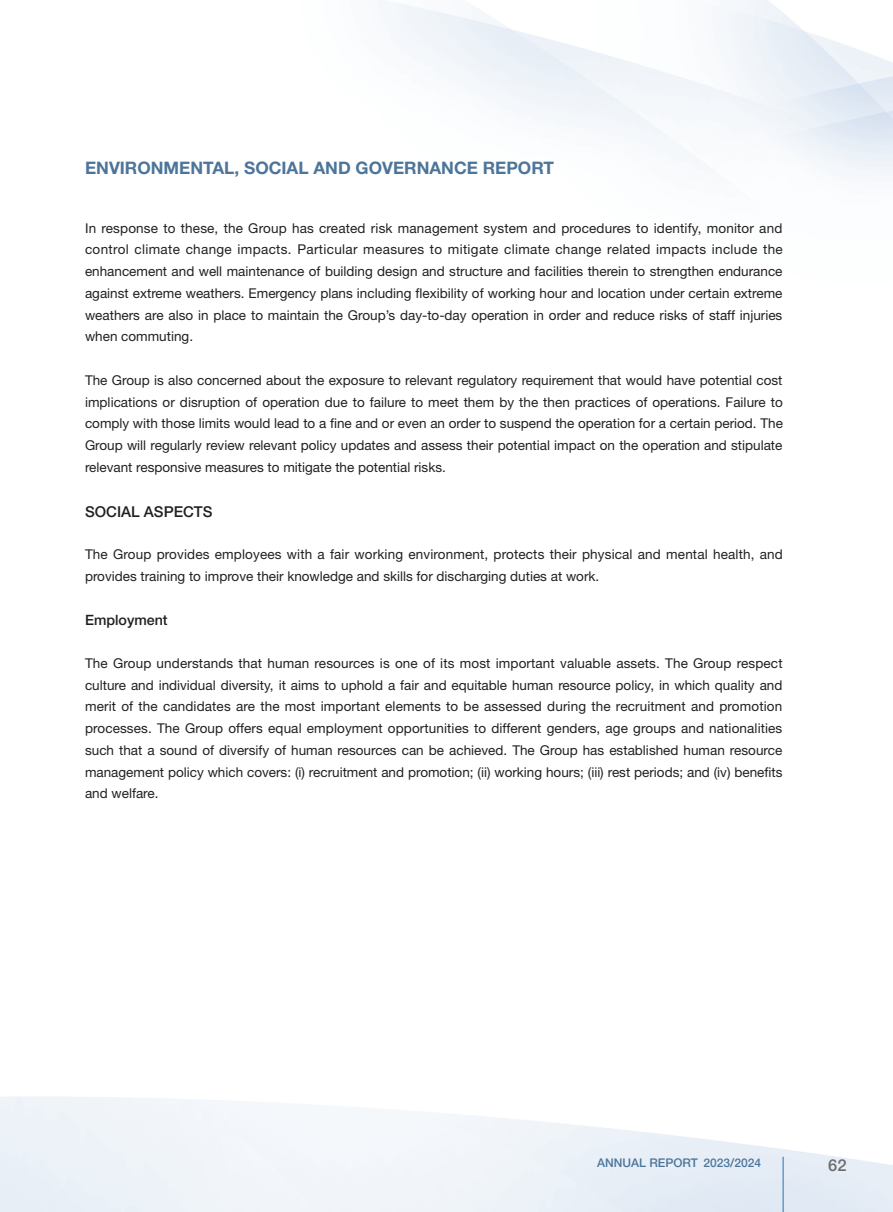
<style>
.page{position:relative;width:893px;height:1212px;background:#fff}
.page>*{position:absolute;margin:0;border:0;box-sizing:border-box;transform-origin:0 0}
.t1{font:700 17.25px "Helvetica Neue LT Pro";color:#4d759a}
.t2{font:500 16.5px "Helvetica Neue LT Pro";color:#6c6d70}
.t3{font:500 15px "Helvetica Neue LT Pro";color:#231f20}
.t4{font:500 14.25px "Helvetica Neue LT Pro";color:#231f20}
.t5{font:13.5px/21.8px "Helvetica Neue LT Pro";color:#231f20;text-align:justify}
.t6{font:500 12px "Helvetica Neue LT Pro";color:#4d759a}
</style>
<div class="page">
<hr style="left:782px;top:1157px;width:2px;height:55px;background:#679ac8">
<p class="t1" style="left:85px;top:157px;width:470px">ENVIRONMENTAL, SOCIAL AND GOVERNANCE REPORT</p>
<p class="t5" style="left:85px;top:217px;width:699px">In response to these, the Group has created risk management system and procedures to identify, monitor and control climate change impacts. Particular measures to mitigate climate change related impacts include the enhancement and well maintenance of building design and structure and facilities therein to strengthen endurance against extreme weathers. Emergency plans including flexibility of working hour and location under certain extreme weathers are also in place to maintain the Group s’ day-to-day operation in order and reduce risks of staff injuries when commuting.</p>
<p class="t5" style="left:85px;top:369px;width:699px">The Group is also concerned about the exposure to relevant regulatory requirement that would have potential cost implications or disruption of operation due to failure to meet them by the then practices of operations. Failure to comply with those limits would lead to a fine and or even an order to suspend the operation for a certain period. The Group will regularly review relevant policy updates and assess their potential impact on the operation and stipulate relevant responsive measures to mitigate the potential risks.</p>
<p class="t3" style="left:85px;top:502px;width:129px">SOCIAL ASPECTS</p>
<p class="t5" style="left:85px;top:543px;width:699px">The Group provides employees with a fair working environment, protects their physical and mental health, and provides training to improve their knowledge and skills for discharging duties at work.</p>
<p class="t4" style="left:85px;top:611px;width:84px">Employment</p>
<p class="t5" style="left:85px;top:652px;width:699px">The Group understands that human resources is one of its most important valuable assets. The Group respect culture and individual diversity it, aims to uphold a fair and equitable human resource policy in, which quality and merit of the candidates are the most important elements to be assessed during the recruitment and promotion processes. The Group offers equal employment opportunities to different genders, age groups and nationalities such that a sound of diversify of human resources can be achieved. The Group has established human resource management policy which covers ) i(: recruitment and promotion; (ii) working hours; (iii) rest periods; and (iv) benefits and welfare.</p>
<p class="t6" style="left:597px;top:1155px;width:102px">ANNUAL REPORT</p>
<p class="t6" style="left:704px;top:1155px;width:59px">2023/2024</p>
<p class="t2" style="left:828px;top:1155px;width:20px">62</p>
</div>
